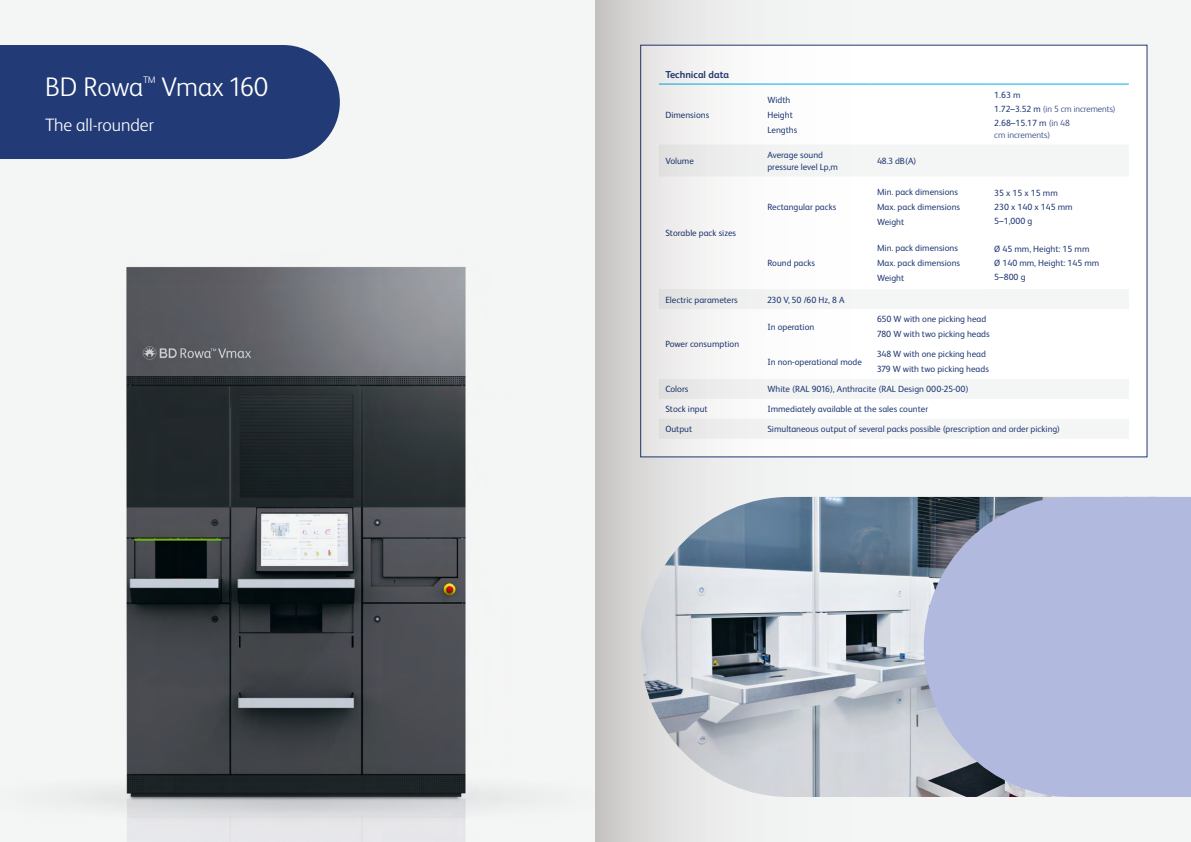
<style>
.page{position:relative;width:1191px;height:842px;background:#fff}
.page>*{position:absolute;margin:0;border:0;box-sizing:border-box;transform-origin:0 0}
.Subhead_3{font:300 27px "FS Albert Pro";color:#fff}
.Subhead_3-2{font:300 18px "FS Albert Pro";color:#fff}
.Body_Header{font:700 10px "FS Albert Pro";color:#223a76}
.Subhead_3-3{font:300 9.6px "FS Albert Pro";color:#fff}
.Specifications{font:9px/12px "FS Albert Pro";color:#223a76}
.Table_Numbers{font:9px "FS Albert Pro";color:#223a76}
.Table_Numbers-2{font:300 9px/12px "FS Albert Pro";color:#223a76}
.s1{font-weight:400}
</style>
<div class="page">
<div style="left:0;top:0;width:641px;height:842px;background:#f4f5f5"></div>
<img style="left:80px;top:34px;width:516px;height:808px">
<div style="left:0;top:45px;width:340px;height:114px;background:#223a76"></div>
<img style="left:596px;top:0;width:595px;height:842px">
<p class="Subhead_3" style="left:45px;top:69px;width:100px">BD Rowa</p>
<p class="Subhead_3-3" style="left:143px;top:74px;width:14px">TM</p>
<p class="Subhead_3" style="left:162px;top:69px;width:108px">Vmax 160</p>
<p class="Subhead_3-2" style="left:45px;top:112px;width:110px">The all-rounder</p>
<p class="Body_Header" style="left:665px;top:67px;width:65px">Technical data</p>
<p class="Table_Numbers" style="left:665px;top:108px;width:45px">Dimensions</p>
<p class="Specifications" style="left:767px;top:93px;width:25px">Width</p>
<p class="Specifications" style="left:767px;top:108px;width:27px">Height</p>
<p class="Specifications" style="left:767px;top:123px;width:31px">Lengths</p>
<p class="Table_Numbers" style="left:665px;top:155px;width:30px">Volume</p>
<p class="Specifications" style="left:767px;top:148px;width:72px">Average sound pressure level Lp,m</p>
<p class="Specifications" style="left:877px;top:154px;width:41px">48.3 dB(A)</p>
<p class="Table_Numbers" style="left:665px;top:227px;width:72px">Storable pack sizes</p>
<p class="Specifications" style="left:767px;top:200px;width:70px">Rectangular packs</p>
<p class="Specifications" style="left:767px;top:257px;width:49px">Round packs</p>
<p class="Specifications" style="left:877px;top:185px;width:82px">Min. pack dimensions</p>
<p class="Specifications" style="left:877px;top:200px;width:85px">Max. pack dimensions</p>
<p class="Specifications" style="left:877px;top:215px;width:29px">Weight</p>
<p class="Specifications" style="left:877px;top:242px;width:82px">Min. pack dimensions</p>
<p class="Specifications" style="left:877px;top:257px;width:85px">Max. pack dimensions</p>
<p class="Specifications" style="left:877px;top:272px;width:29px">Weight</p>
<p class="Table_Numbers" style="left:994px;top:88px;width:28px">1.63 m</p>
<p class="Table_Numbers-2" style="left:994px;top:102px;width:123px"><span class="s1">1.72–3.52 m</span> (in 5 cm increments)</p>
<p class="Table_Numbers-2" style="left:994px;top:116px;width:77px"><span class="s1">2.68–15.17 m</span> (in 48 cm increments)</p>
<p class="Table_Numbers" style="left:994px;top:187px;width:65px">35 x 15 x 15 mm</p>
<p class="Table_Numbers" style="left:994px;top:201px;width:80px">230 x 140 x 145 mm</p>
<p class="Table_Numbers" style="left:994px;top:215px;width:40px">5–1,000 g</p>
<p class="Table_Numbers" style="left:994px;top:243px;width:97px">Ø 45 mm, Height: 15 mm</p>
<p class="Table_Numbers" style="left:994px;top:257px;width:107px">Ø 140 mm, Height: 145 mm</p>
<p class="Table_Numbers" style="left:994px;top:271px;width:33px">5–800 g</p>
<p class="Table_Numbers" style="left:665px;top:293px;width:74px">Electric parameters</p>
<p class="Specifications" style="left:767px;top:293px;width:79px">230 V, 50 /60 Hz, 8 A</p>
<p class="Table_Numbers" style="left:665px;top:338px;width:75px">Power consumption</p>
<p class="Specifications" style="left:767px;top:320px;width:48px">In operation</p>
<p class="Specifications" style="left:767px;top:355px;width:96px">In non-operational mode</p>
<p class="Specifications" style="left:877px;top:313px;width:111px">650 W with one picking head</p>
<p class="Specifications" style="left:877px;top:328px;width:114px">780 W with two picking heads</p>
<p class="Specifications" style="left:877px;top:348px;width:110px">348 W with one picking head</p>
<p class="Specifications" style="left:877px;top:363px;width:113px">379 W with two picking heads</p>
<p class="Table_Numbers" style="left:665px;top:383px;width:25px">Colors</p>
<p class="Specifications" style="left:767px;top:383px;width:203px">White (RAL 9016), Anthracite (RAL Design 000-25-00)</p>
<p class="Table_Numbers" style="left:665px;top:403px;width:44px">Stock input</p>
<p class="Specifications" style="left:767px;top:402px;width:162px">Immediately available at the sales counter</p>
<p class="Table_Numbers" style="left:665px;top:423px;width:28px">Output</p>
<p class="Specifications" style="left:767px;top:422px;width:294px">Simultaneous output of several packs possible (prescription and order picking)</p>
</div>
